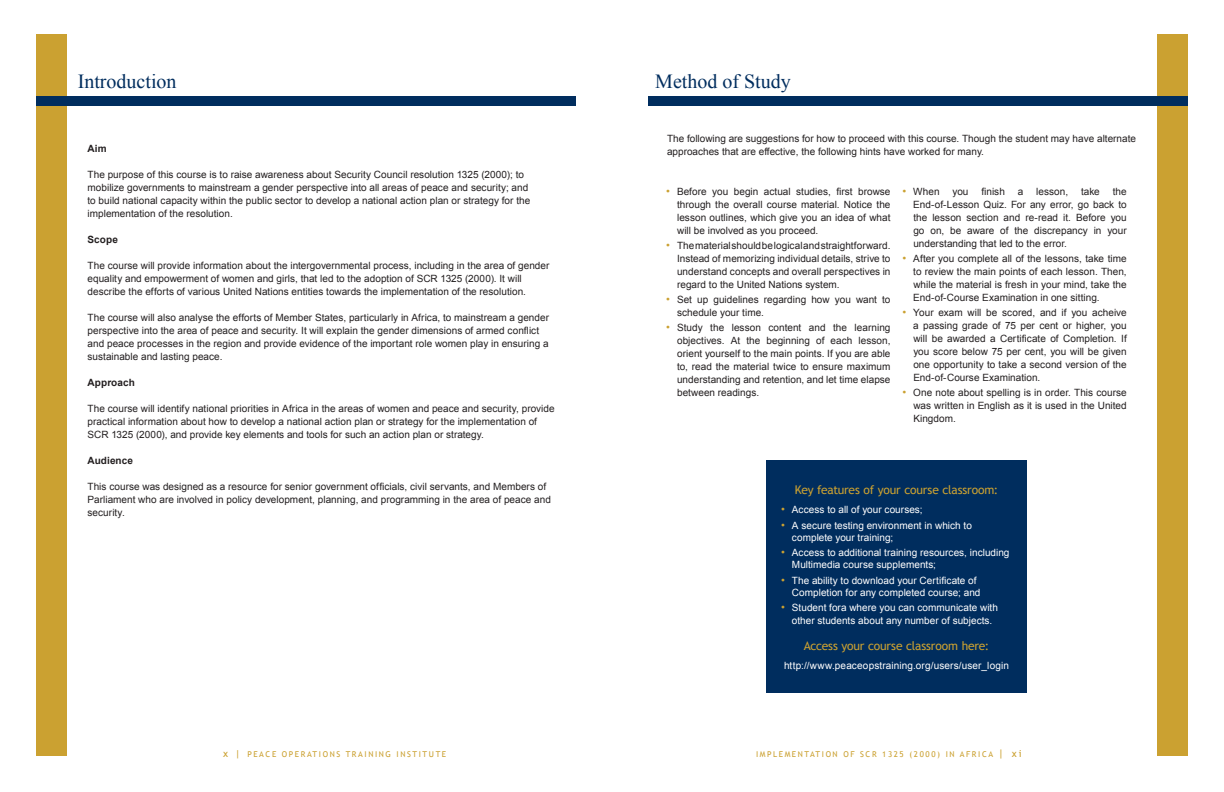
<style>
.page{position:relative;width:1224px;height:792px;background:#fff}
.page>*{position:absolute;margin:0;border:0;box-sizing:border-box;transform-origin:0 0}
.t1{font:20px "Times New Roman";color:#002d5e}
.t2{font:12px "Trebuchet MS";letter-spacing:-.015em;color:#cba131}
.t3{font:10px/13px "Arial";letter-spacing:.005em;color:#231f20}
.t4{font:10px/12px "Arial";letter-spacing:.005em;color:#fff}
.t5{font:700 10px "Arial";letter-spacing:.01em;color:#231f20}
.t6{font:10px "Trebuchet MS";color:#cba131}
.t7{font:8px "Trebuchet MS";letter-spacing:.2em;color:#cba131}
.s1{font-size:11px;color:#cba131}
.s2{font-size:10px}
.s3{font-size:11px}
</style>
<div class="page">
<div style="left:36px;top:35px;width:30px;height:721px;background:#cba131"></div>
<div style="left:36px;top:96px;width:540px;height:10px;background:#002d5e"></div>
<div style="left:1158px;top:35px;width:30px;height:721px;background:#cba131"></div>
<div style="left:648px;top:96px;width:540px;height:10px;background:#002d5e"></div>
<div style="left:766px;top:460px;width:261px;height:233px;background:#002d5e"></div>
<h1 class="t1" style="left:78px;top:68px;width:100px">Introduction</h1>
<p class="t5" style="left:88px;top:142px;width:21px">Aim</p>
<p class="t3" style="left:88px;top:168px;width:444px">The purpose of this course is to raise awareness about Security Council resolution 1325 (2000); to mobilize governments to mainstream a gender perspective into all areas of peace and security; and to build national capacity within the public sector to develop a national action plan or strategy for the implementation of the resolution.</p>
<p class="t5" style="left:88px;top:233px;width:32px">Scope</p>
<p class="t3" style="left:88px;top:259px;width:463px">The course will provide information about the intergovernmental process, including in the area of gender equality and empowerment of women and girls, that led to the adoption of SCR 1325 (2000). It will describe the efforts of various United Nations entities towards the implementation of the resolution.</p>
<p class="t3" style="left:88px;top:311px;width:463px">The course will also analyse the efforts of Member States, particularly in Africa, to mainstream a gender perspective into the area of peace and security. It will explain the gender dimensions of armed conflict and peace processes in the region and provide evidence of the important role women play in ensuring a sustainable and lasting peace.</p>
<p class="t5" style="left:88px;top:376px;width:49px">Approach</p>
<p class="t3" style="left:88px;top:402px;width:469px">The course will identify national priorities in Africa in the areas of women and peace and security, provide practical information about how to develop a national action plan or strategy for the implementation of<br>SCR 1325 (2000), and provide key elements and tools for such an action plan or strategy.</p>
<p class="t5" style="left:88px;top:454px;width:47px">Audience</p>
<p class="t3" style="left:88px;top:480px;width:465px">This course was designed as a resource for senior government officials, civil servants, and Members of<br>Parliament who are involved in policy development, planning, and programming in the area of peace and security.</p>
<h1 class="t1" style="left:655px;top:68px;width:137px">Method of Study</h1>
<p class="t3" style="left:667px;top:132px;width:470px">The following are suggestions for how to proceed with this course. Though the student may have alternate approaches that are effective, the following hints have worked for many.</p>
<p class="t3" style="left:677px;top:185px;width:215px;text-align:justify;text-indent:-11px"><span class="s1">•</span> Before you begin actual studies, first browse through the overall course material. Notice the lesson outlines, which give you an idea of what will be involved as you proceed.</p>
<p class="t3" style="left:677px;top:239px;width:215px;text-align:justify;text-indent:-11px"><span class="s1">•</span> Thematerialshouldbelogicalandstraightforward.<br>Instead of memorizing individual details, strive to understand concepts and overall perspectives in regard to the United Nations system.</p>
<p class="t3" style="left:677px;top:293px;width:215px;text-indent:-11px"><span class="s1">•</span> Set up guidelines regarding how you want to schedule your time.</p>
<p class="t3" style="left:677px;top:321px;width:215px;text-align:justify;text-indent:-11px"><span class="s1">•</span> Study the lesson content and the learning objectives. At the beginning of each lesson, orient yourself to the main points. If you are able to, read the material twice to ensure maximum understanding and retention, and let time elapse between readings.</p>
<p class="t3" style="left:903px;top:185px;width:39px"><span class="s1">•</span> When</p>
<p class="t3" style="left:952px;top:185px;width:18px">you</p>
<p class="t3" style="left:981px;top:185px;width:25px">finish</p>
<p class="t3" style="left:1018px;top:185px;width:7px">a</p>
<p class="t3" style="left:1036px;top:185px;width:33px">lesson,</p>
<p class="t3" style="left:1081px;top:185px;width:20px">take</p>
<p class="t3" style="left:913px;top:185px;width:215px;text-align:justify;text-indent:199px">the End-of-Lesson Quiz. For any error, go back to the lesson section and re-read it. Before you go on, be aware of the discrepancy in your understanding that led to the error.</p>
<p class="t3" style="left:913px;top:252px;width:215px;text-align:justify;text-indent:-11px"><span class="s1">•</span> After you complete all of the lessons, take time to review the main points of each lesson. Then, while the material is fresh in your mind, take the End-of-Course Examination in one sitting.</p>
<p class="t3" style="left:913px;top:306px;width:215px;text-align:justify;text-indent:-11px"><span class="s1">•</span> Your exam will be scored, and if you acheive a passing grade of 75 per cent or higher, you will be awarded a Certificate of Completion. If you score below 75 per cent, you will be given one opportunity to take a second version of the End-of-Course Examination.</p>
<p class="t3" style="left:913px;top:386px;width:215px;text-align:justify;text-indent:-11px"><span class="s1">•</span> One note about spelling is in order. This course was written in English as it is used in the United Kingdom.</p>
<p class="t2" style="left:795px;top:482px;width:205px">Key features of your course classroom:</p>
<p class="t4" style="left:781px;top:504px;width:143px"><span class="s1">•</span> Access to all of your courses;</p>
<p class="t4" style="left:792px;top:519px;width:182px;text-indent:-11px"><span class="s1">•</span> A secure testing environment in which to complete your training;</p>
<p class="t4" style="left:792px;top:547px;width:219px;text-indent:-11px"><span class="s1">•</span> Access to additional training resources, including<br>Multimedia course supplements;</p>
<p class="t4" style="left:792px;top:574px;width:190px;text-indent:-11px"><span class="s1">•</span> The ability to download your Certificate of<br>Completion for any completed course; and</p>
<p class="t4" style="left:781px;top:601px;width:218px;line-height:13px;text-align:center"><span class="s1">•</span> Student fora where you can communicate with other students about any number of subjects.</p>
<p class="t2" style="left:804px;top:639px;width:187px">Access your course classroom here:</p>
<p class="t4" style="left:784px;top:660px;width:226px">http://www.peaceopstraining.org/users/user_login</p>
<p class="t7" style="left:223px;top:749px;width:225px"><span class="s2">x |</span> PEACE OPERATIONS TRAINING INSTITUTE</p>
<p class="t7" style="left:756px;top:750px;width:38px">i mplementation</p>
<p class="t7" style="left:843px;top:750px;width:19px">of scr</p>
<p class="t7" style="left:882px;top:750px;width:65px">1325 (2000) in</p>
<p class="t7" style="left:960px;top:750px;width:15px">africa</p>
<p class="t6" style="left:998px;top:748px;width:25px"><span class="s3">|</span> xi</p>
</div>
